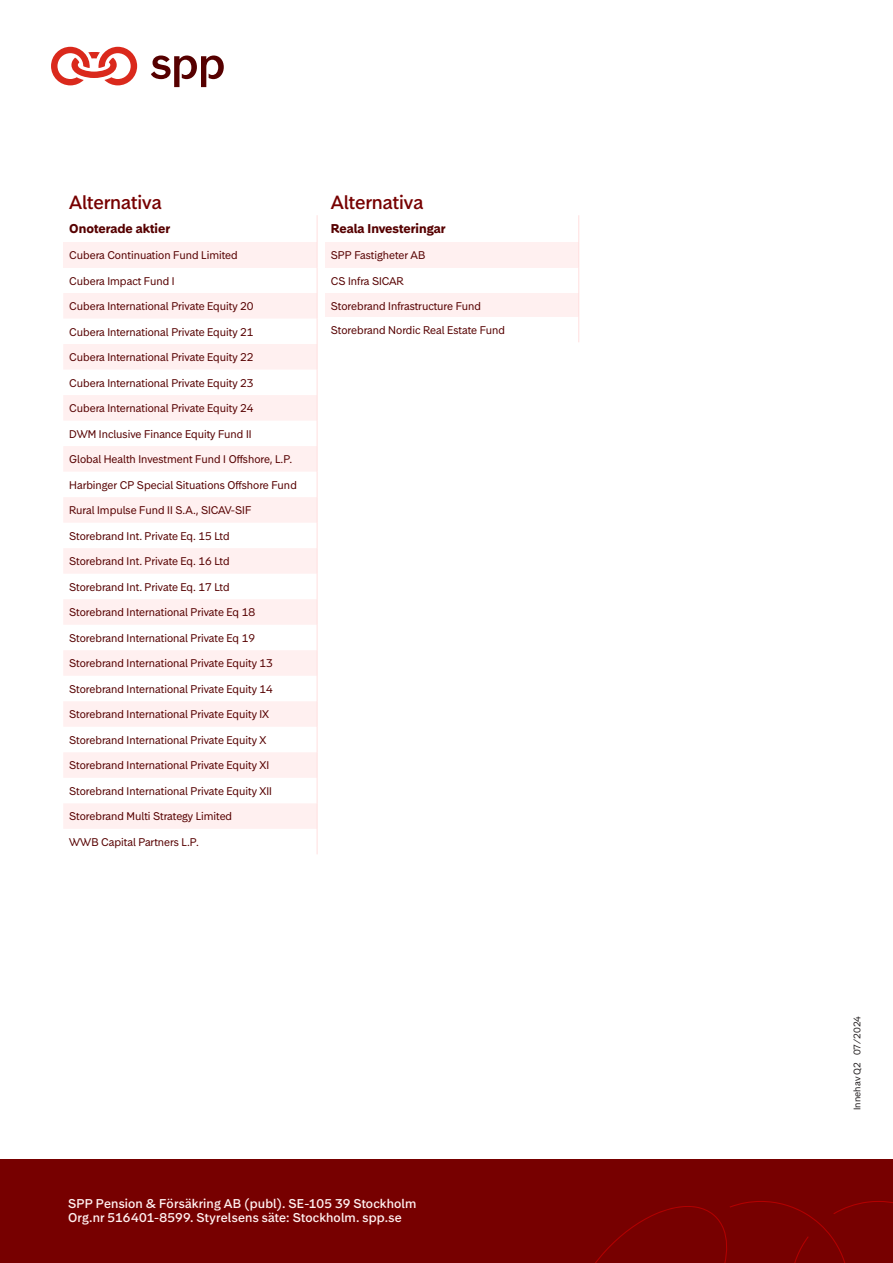
<style>
.page{position:relative;width:893px;height:1263px;background:#fff}
.page>*{position:absolute;margin:0;border:0;box-sizing:border-box;transform-origin:0 0}
.Table_header_support_table_graph_-_12pt{font:500 18px "Storebrand Text";letter-spacing:-.005em;color:#700}
.t1{font:500 12px/14.4px "Storebrand Text";letter-spacing:.015em;color:#fff0f0}
.Table_sum_line_bold_extra_dark_red__left{font:700 12px "Storebrand Text";color:#560000}
.Table_content_cells_extra_dark_red__left{font:10.5px "Storebrand Text";color:#560000}
.Blankettnummer{font:9px "Storebrand Text";color:#231f20}
</style>
<div class="page">
<div style="left:63px;top:242px;width:254px;height:25px;background:#fff0f0"></div>
<svg style="left:63px;top:293px;width:254px;height:536px;fill:#fff2f2"></svg>
<svg style="left:317px;top:215px;width:1px;height:639px"></svg>
<div style="left:325px;top:242px;width:254px;height:25px;background:#fff0f0"></div>
<div style="left:325px;top:293px;width:254px;height:24px;background:#fff0f0"></div>
<svg style="left:578px;top:215px;width:1px;height:127px"></svg>
<div style="left:0;top:1159px;width:893px;height:104px;background:#700"></div>
<svg style="left:595px;top:1201px;width:298px;height:62px"></svg>
<svg style="left:151px;top:56px;width:73px;height:31px"></svg>
<svg style="left:51px;top:47px;width:86px;height:38px"></svg>
<p class="Table_header_support_table_graph_-_12pt" style="left:69px;top:190px;width:94px">Alternativa</p>
<p class="Table_sum_line_bold_extra_dark_red__left" style="left:69px;top:221px;width:102px">Onoterade aktier</p>
<p class="Table_content_cells_extra_dark_red__left" style="left:69px;top:248px;width:170px">Cubera Continuation Fund Limited</p>
<p class="Table_content_cells_extra_dark_red__left" style="left:69px;top:274px;width:107px">Cubera Impact Fund I</p>
<p class="Table_content_cells_extra_dark_red__left" style="left:69px;top:299px;width:186px">Cubera International Private Equity 20</p>
<p class="Table_content_cells_extra_dark_red__left" style="left:69px;top:325px;width:186px">Cubera International Private Equity 21</p>
<p class="Table_content_cells_extra_dark_red__left" style="left:69px;top:350px;width:186px">Cubera International Private Equity 22</p>
<p class="Table_content_cells_extra_dark_red__left" style="left:69px;top:376px;width:186px">Cubera International Private Equity 23</p>
<p class="Table_content_cells_extra_dark_red__left" style="left:69px;top:401px;width:186px">Cubera International Private Equity 24</p>
<p class="Table_content_cells_extra_dark_red__left" style="left:69px;top:427px;width:184px">DWM Inclusive Finance Equity Fund II</p>
<p class="Table_content_cells_extra_dark_red__left" style="left:69px;top:452px;width:225px">Global Health Investment Fund I Offshore, L.P.</p>
<p class="Table_content_cells_extra_dark_red__left" style="left:69px;top:478px;width:229px">Harbinger CP Special Situations Offshore Fund</p>
<p class="Table_content_cells_extra_dark_red__left" style="left:69px;top:503px;width:184px">Rural Impulse Fund II S.A., SICAV-SIF</p>
<p class="Table_content_cells_extra_dark_red__left" style="left:69px;top:529px;width:162px">Storebrand Int. Private Eq. 15 Ltd</p>
<p class="Table_content_cells_extra_dark_red__left" style="left:69px;top:554px;width:162px">Storebrand Int. Private Eq. 16 Ltd</p>
<p class="Table_content_cells_extra_dark_red__left" style="left:69px;top:580px;width:162px">Storebrand Int. Private Eq. 17 Ltd</p>
<p class="Table_content_cells_extra_dark_red__left" style="left:69px;top:605px;width:187px">Storebrand International Private Eq 18</p>
<p class="Table_content_cells_extra_dark_red__left" style="left:69px;top:631px;width:187px">Storebrand International Private Eq 19</p>
<p class="Table_content_cells_extra_dark_red__left" style="left:69px;top:656px;width:205px">Storebrand International Private Equity 13</p>
<p class="Table_content_cells_extra_dark_red__left" style="left:69px;top:682px;width:205px">Storebrand International Private Equity 14</p>
<p class="Table_content_cells_extra_dark_red__left" style="left:69px;top:707px;width:201px">Storebrand International Private Equity IX</p>
<p class="Table_content_cells_extra_dark_red__left" style="left:69px;top:733px;width:199px">Storebrand International Private Equity X</p>
<p class="Table_content_cells_extra_dark_red__left" style="left:69px;top:758px;width:201px">Storebrand International Private Equity XI</p>
<p class="Table_content_cells_extra_dark_red__left" style="left:69px;top:784px;width:204px">Storebrand International Private Equity XII</p>
<p class="Table_content_cells_extra_dark_red__left" style="left:69px;top:809px;width:164px">Storebrand Multi Strategy Limited</p>
<p class="Table_content_cells_extra_dark_red__left" style="left:69px;top:835px;width:131px">WWB Capital Partners L.P.</p>
<p class="Table_header_support_table_graph_-_12pt" style="left:331px;top:190px;width:94px">Alternativa</p>
<p class="Table_sum_line_bold_extra_dark_red__left" style="left:331px;top:221px;width:116px">Reala Investeringar</p>
<p class="Table_content_cells_extra_dark_red__left" style="left:331px;top:248px;width:96px">SPP Fastigheter AB</p>
<p class="Table_content_cells_extra_dark_red__left" style="left:331px;top:274px;width:74px">CS Infra SICAR</p>
<p class="Table_content_cells_extra_dark_red__left" style="left:331px;top:299px;width:152px">Storebrand Infrastructure Fund</p>
<p class="Table_content_cells_extra_dark_red__left" style="left:331px;top:323px;width:176px">Storebrand Nordic Real Estate Fund</p>
<p class="t1" style="left:68px;top:1196px;width:350px">SPP Pension &amp; Försäkring AB (publ). SE-105 39 Stockholm<br>Org.nr 516401-8599. Styrelsens säte: Stockholm. spp.se</p>
<p class="Blankettnummer" style="left:851px;top:1110px;width:96px;rotate:-90deg">Innehav Q2 07/2024</p>
</div>
